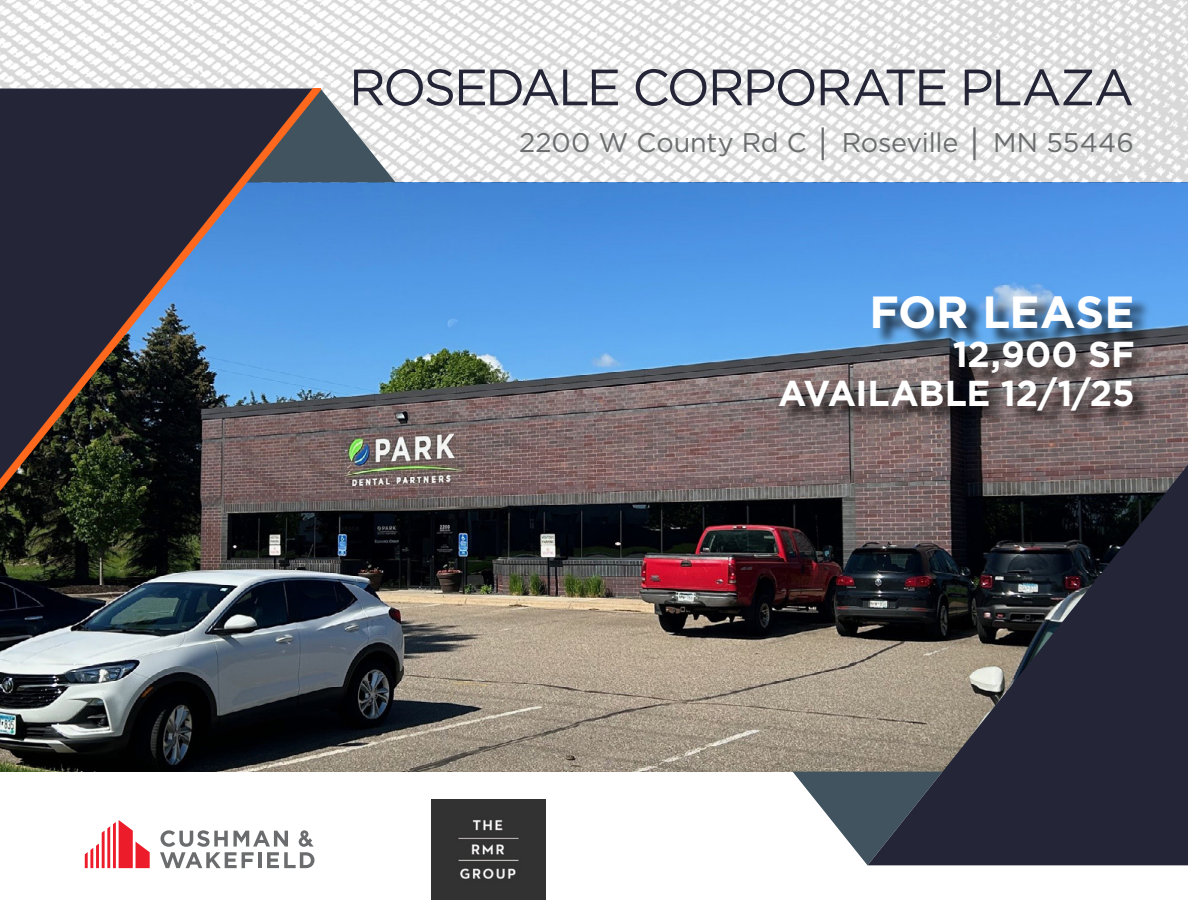
<style>
.page{position:relative;width:1188px;height:918px;background:#fff}
.page>*{position:absolute;margin:0;border:0;box-sizing:border-box;transform-origin:0 0}
.t1{font:51px "Gotham";letter-spacing:-.05em;color:#242638}
.t2{font:700 45px "Gotham";color:#fff}
.t3{font:700 36px/39px "Gotham";letter-spacing:-.01em;color:#fff;text-align:right}
.t4{font:27px "Gotham";letter-spacing:-.005em;color:#6a6c6d}
.s1{font-family:"Arial";font-weight:900}
</style>
<div class="page">
<img style="left:0;top:0;width:1188px;height:772px">
<svg style="left:321px;top:88px;width:74px;height:94px"></svg>
<svg style="left:793px;top:772px;width:75px;height:93px"></svg>
<svg style="left:868px;top:465px;width:320px;height:400px;background:#3b3b42"></svg>
<div style="left:782px;top:298px;width:369px;height:132px;background:#000;opacity:.75"></div>
<svg style="left:0;top:88px;width:321px;height:425px;background:#3a4458"></svg>
<svg style="left:85px;top:820px;width:65px;height:48px"></svg>
<svg style="left:160px;top:830px;width:154px;height:38px"></svg>
<img style="left:431px;top:800px;width:114px;height:99px">
<h1 class="t1" style="left:349px;top:55px;width:786px">ROSEDALE CORPORATE PLAZA</h1>
<p class="t4" style="left:519px;top:125px;width:616px">2200 W County Rd C <span class="s1">│</span> Roseville <span class="s1">│</span> MN 55446</p>
<h2 class="t2" style="left:870px;top:282px;width:266px">FOR LEASE</h2>
<h3 class="t3" style="left:778px;top:335px;width:358px">12,900 SF<br>AVAILABLE 12/1/25</h3>
</div>
